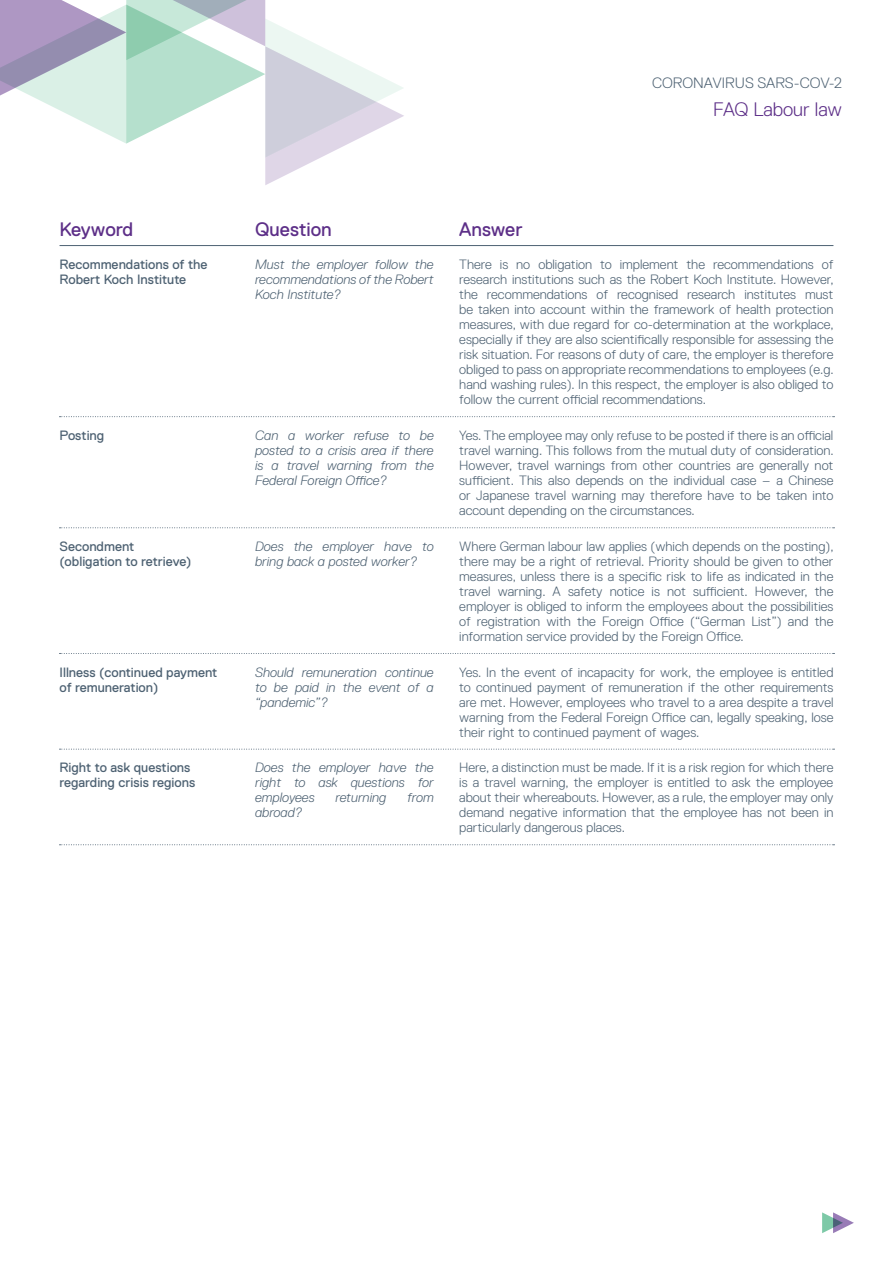
<style>
.page{position:relative;width:893px;height:1263px;background:#fff}
.page>*{position:absolute;margin:0;border:0;box-sizing:border-box;transform-origin:0 0}
.t1{font:19.5px "Replica Pro";color:#5d2f88}
.t2{font:300 19.5px "Replica Pro";color:#5d2f88}
.t3{font:300 15px "Replica Pro";color:#4d6172}
.t4{font:300 13.5px/15px "Replica Pro";color:#4d6172;text-align:justify}
.t5{font:italic 300 13.5px/15px "Replica Pro";color:#4d6172;text-align:justify}
.t6{font:13.5px/15px "Replica Pro";color:#4d6172}
</style>
<div class="page">
<svg style="left:0;top:0;width:404px;height:185px"></svg>
<svg style="left:822px;top:1212px;width:32px;height:21px"></svg>
<hr style="left:60px;top:245px;width:773px;height:1px;background:#4d6172">
<svg style="left:60px;top:416px;width:774px;height:1px"></svg>
<svg style="left:60px;top:527px;width:774px;height:1px"></svg>
<svg style="left:60px;top:653px;width:774px;height:1px"></svg>
<svg style="left:60px;top:749px;width:774px;height:1px"></svg>
<svg style="left:60px;top:844px;width:774px;height:1px"></svg>
<h1 class="t1" style="left:60px;top:219px;width:75px">Keyword</h1>
<h1 class="t1" style="left:255px;top:219px;width:78px">Question</h1>
<h1 class="t1" style="left:459px;top:219px;width:65px">Answer</h1>
<p class="t3" style="left:652px;top:74px;width:191px">CORONAVIRUS SARS-COV-2</p>
<h1 class="t2" style="left:713px;top:98px;width:130px">FAQ Labour law</h1>
<p class="t6" style="left:60px;top:257px;width:150px">Recommendations of the<br>Robert Koch Institute</p>
<p class="t6" style="left:60px;top:428px;width:46px">Posting</p>
<p class="t6" style="left:60px;top:539px;width:134px">Secondment (obligation to retrieve)</p>
<p class="t6" style="left:60px;top:664px;width:159px">Illness (continued payment of remuneration)</p>
<p class="t6" style="left:60px;top:760px;width:137px">Right to ask questions regarding crisis regions</p>
<p class="t5" style="left:255px;top:257px;width:180px">Must the employer follow the recommendations of the Robert Koch Institute?</p>
<p class="t5" style="left:255px;top:428px;width:180px">Can a worker refuse to be posted to a crisis area if there is a travel warning from the Federal Foreign Office?</p>
<p class="t5" style="left:255px;top:539px;width:180px">Does the employer have to bring back a posted worker?</p>
<p class="t5" style="left:255px;top:664px;width:180px">Should remuneration continue to be paid in the event of a “pandemic”?</p>
<p class="t5" style="left:255px;top:760px;width:180px">Does the employer have the right to ask questions for employees</p>
<p class="t5" style="left:335px;top:790px;width:52px">returning</p>
<p class="t5" style="left:407px;top:790px;width:28px">from</p>
<p class="t5" style="left:255px;top:805px;width:49px">abroad?</p>
<p class="t4" style="left:459px;top:257px;width:376px">There is no obligation to implement the recommendations of research institutions such as the Robert Koch Institute. However, the recommendations of recognised research institutes must be taken into account within the framework of health protection measures, with due regard for co-determination at the workplace, especially if they are also scientifically responsible for assessing the risk situation. For reasons of duty of care, the employer is therefore obliged to pass on appropriate recommendations to employees (e.g. hand washing rules). In this respect, the employer is also obliged to follow the current official recommendations.</p>
<p class="t4" style="left:459px;top:428px;width:376px">Yes. The employee may only refuse to be posted if there is an official travel warning. This follows from the mutual duty of consideration.<br>However, travel warnings from other countries are generally not sufficient. This also depends on the individual case – a Chinese or Japanese travel warning may therefore have to be taken into account depending on the circumstances.</p>
<p class="t4" style="left:459px;top:539px;width:376px">Where German labour law applies (which depends on the posting), there may be a right of retrieval. Priority should be given to other measures, unless there is a specific risk to life as indicated in the travel warning. A safety notice is not sufficient. However, the employer is obliged to inform the employees about the possibilities of registration with the Foreign Office (“German List”) and the information service provided by the Foreign Office.</p>
<p class="t4" style="left:459px;top:664px;width:376px">Yes. In the event of incapacity for work, the employee is entitled to continued payment of remuneration if the other requirements are met. However, employees who travel to a area despite a travel warning from the Federal Foreign Office can, legally speaking, lose their right to continued payment of wages.</p>
<p class="t4" style="left:459px;top:760px;width:376px">Here, a distinction must be made. If it is a risk region for which there is a travel warning, the employer is entitled to ask the employee about their whereabouts. However, as a rule, the employer may only demand negative information that the employee has not been in particularly dangerous places.</p>
</div>
